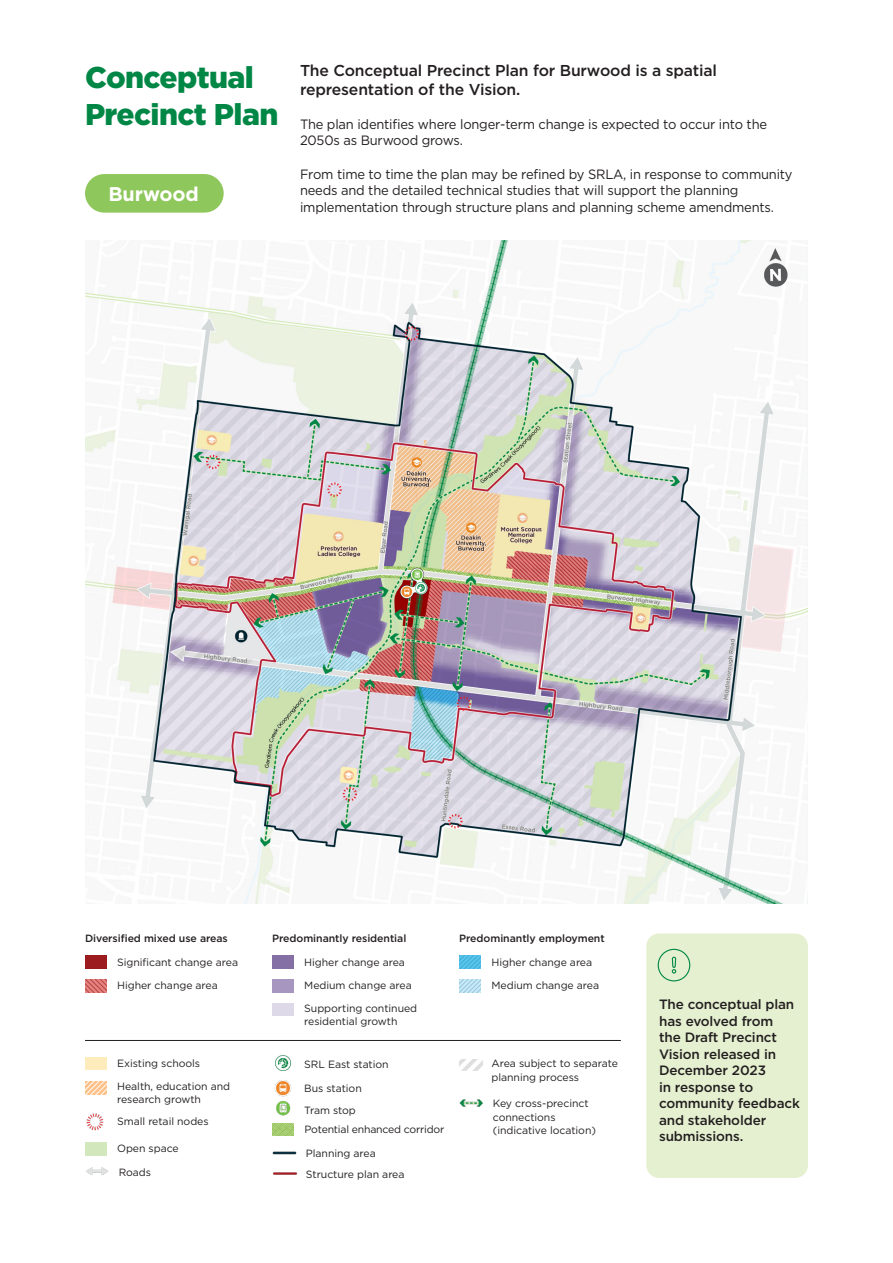
<style>
.page{position:relative;width:893px;height:1263px;background:#fff}
.page>*{position:absolute;margin:0;border:0;box-sizing:border-box;transform-origin:0 0}
.SRL_-_H1{font:900 30px/37.5px "Gotham";letter-spacing:-.02em;color:#008745}
.SRL_-_Precinct_Pill_Large{font:700 19.8px "Gotham";letter-spacing:-.005em;color:#fff}
.Body_Intro_Bold{font:500 15.75px/18.9px "Gotham";letter-spacing:-.01em;color:#231f20}
.SRL_-_Body{font:13.5px/16.5px "Gotham";letter-spacing:-.015em;color:#231f20;scale:.96 1}
.SRL_-_Body_Bold{font:500 13.5px/16.5px "Gotham";letter-spacing:-.01em;color:#231f20}
.SRL_-_Body_Small{font:10.5px/13.5px "Gotham";letter-spacing:-.005em;color:#231f20}
.SRL_-_Body_Bold_Small{font:500 10.5px "Gotham";letter-spacing:-.005em;color:#231f20}
</style>
<div class="page">
<div style="left:85px;top:174px;width:139px;height:39px;background:#8ec75b;border-radius:19px"></div>
<hr style="left:85px;top:1040px;width:536px;height:1px;background:#231f20">
<img style="left:85px;top:956px;width:22px;height:13px">
<img style="left:85px;top:1081px;width:22px;height:13px">
<img style="left:459px;top:956px;width:21px;height:13px">
<img style="left:459px;top:979px;width:21px;height:13px">
<img style="left:86px;top:1113px;width:18px;height:17px">
<img style="left:86px;top:1167px;width:23px;height:9px">
<img style="left:275px;top:1055px;width:17px;height:16px">
<img style="left:274px;top:1080px;width:18px;height:16px">
<img style="left:276px;top:1101px;width:15px;height:15px">
<img style="left:272px;top:1124px;width:22px;height:11px">
<img style="left:272px;top:1151px;width:24px;height:4px">
<img style="left:273px;top:1172px;width:24px;height:3px">
<img style="left:459px;top:1059px;width:24px;height:12px">
<img style="left:459px;top:1099px;width:24px;height:8px">
<img style="left:85px;top:979px;width:22px;height:13px">
<div style="left:646px;top:933px;width:162px;height:245px;background:#e4f0d0;border-radius:13px"></div>
<svg style="left:671px;top:948px;width:6px;height:34px"></svg>
<div style="left:658px;top:949px;width:32px;height:32px;border:1px solid #008745;border-radius:50%"></div>
<img style="left:85px;top:241px;width:723px;height:662px">
<h1 class="SRL_-_H1" style="left:85px;top:58px;width:195px">Conceptual<br>Precinct Plan</h1>
<p class="Body_Intro_Bold" style="left:300px;top:61px;width:419px">The Conceptual Precinct Plan for Burwood is a spatial representation of the Vision.</p>
<p class="SRL_-_Body" style="left:300px;top:115px;width:488px">The plan identifies where longer-term change is expected to occur into the<br>2050s as Burwood grows.</p>
<p class="SRL_-_Body" style="left:300px;top:165px;width:515px">From time to time the plan may be refined by SRLA, in response to community needs and the detailed technical studies that will support the planning implementation through structure plans and planning scheme amendments.</p>
<p class="SRL_-_Precinct_Pill_Large" style="left:108px;top:181px;width:92px">Burwood</p>
<p class="SRL_-_Body_Bold_Small" style="left:85px;top:932px;width:144px">Diversified mixed use areas</p>
<p class="SRL_-_Body_Bold_Small" style="left:272px;top:932px;width:136px">Predominantly residential</p>
<p class="SRL_-_Body_Bold_Small" style="left:459px;top:932px;width:147px">Predominantly employment</p>
<p class="SRL_-_Body_Small" style="left:117px;top:955px;width:122px">Significant change area</p>
<p class="SRL_-_Body_Small" style="left:304px;top:955px;width:102px">Higher change area</p>
<p class="SRL_-_Body_Small" style="left:492px;top:955px;width:102px">Higher change area</p>
<p class="SRL_-_Body_Small" style="left:117px;top:978px;width:102px">Higher change area</p>
<p class="SRL_-_Body_Small" style="left:304px;top:978px;width:109px">Medium change area</p>
<p class="SRL_-_Body_Small" style="left:492px;top:978px;width:109px">Medium change area</p>
<p class="SRL_-_Body_Small" style="left:117px;top:1056px;width:85px">Existing schools</p>
<p class="SRL_-_Body_Small" style="left:117px;top:1079px;width:115px">Health, education and research growth</p>
<p class="SRL_-_Body_Small" style="left:117px;top:1114px;width:93px">Small retail nodes</p>
<p class="SRL_-_Body_Small" style="left:304px;top:1001px;width:114px">Supporting continued residential growth</p>
<p class="SRL_-_Body_Small" style="left:304px;top:1057px;width:86px">SRL East station</p>
<p class="SRL_-_Body_Small" style="left:304px;top:1081px;width:59px">Bus station</p>
<p class="SRL_-_Body_Small" style="left:304px;top:1103px;width:53px">Tram stop</p>
<p class="SRL_-_Body_Small" style="left:304px;top:1123px;width:141px">Potential enhanced corridor</p>
<p class="SRL_-_Body_Small" style="left:492px;top:1056px;width:128px">Area subject to separate planning process</p>
<p class="SRL_-_Body_Small" style="left:493px;top:1097px;width:105px">Key cross-precinct connections (indicative location)</p>
<p class="SRL_-_Body_Bold" style="left:659px;top:996px;width:142px">The conceptual plan has evolved from<br>the Draft Precinct<br>Vision released in<br>December 2023<br>in response to community feedback and stakeholder submissions.</p>
<p class="SRL_-_Body_Small" style="left:117px;top:1141px;width:63px">Open space</p>
<p class="SRL_-_Body_Small" style="left:119px;top:1165px;width:34px">Roads</p>
<p class="SRL_-_Body_Small" style="left:306px;top:1146px;width:71px">Planning area</p>
<p class="SRL_-_Body_Small" style="left:306px;top:1167px;width:100px">Structure plan area</p>
</div>
